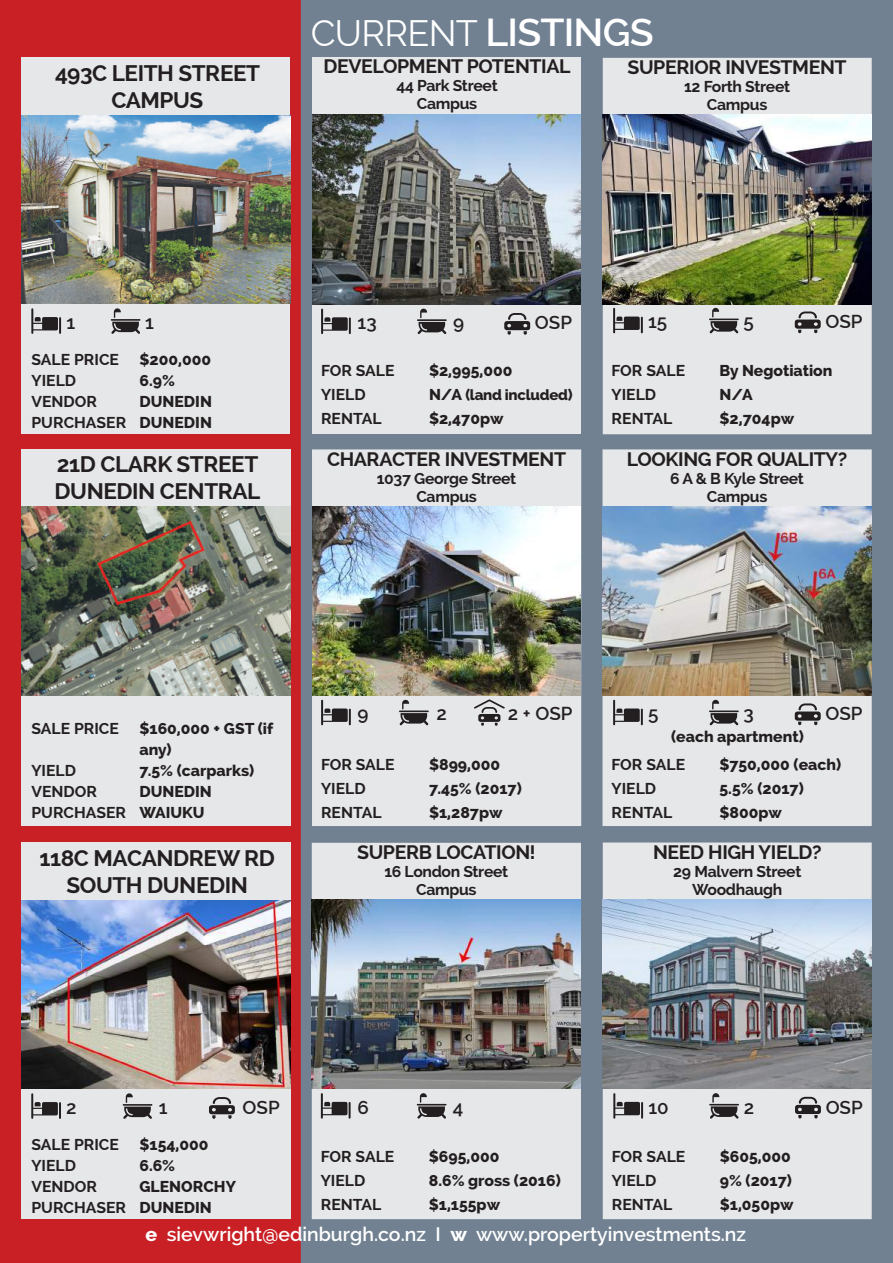
<style>
.page{position:relative;width:893px;height:1263px;background:#fff}
.page>*{position:absolute;margin:0;border:0;box-sizing:border-box;transform-origin:0 0}
.t1{font:600 39px "Raleway";letter-spacing:-.02em;color:#fff}
.t2{font:700 22.5px/27px "Raleway";letter-spacing:-.02em;color:#231f20;text-align:center}
.t3{font:700 19.5px "Raleway";letter-spacing:-.02em;color:#231f20}
.t4{font:600 19.5px "Raleway";color:#fff}
.t5{font:600 18.75px "Raleway";color:#231f20}
.t6{font:800 15.75px/21px "Raleway";color:#231f20}
.t7{font:700 15.75px/18px "Raleway";letter-spacing:-.015em;color:#231f20;text-align:center}
.t8{font:800 15px "Raleway";letter-spacing:-.02em;color:#231f20}
.s1{font-weight:400;font-size:36px}
.s2{font-weight:700}
.s3{font-size:15.75px}
.s4{font-weight:800}
</style>
<div class="page">
<div style="left:0;top:0;width:301px;height:1263px;background:#c92026"></div>
<div style="left:301px;top:0;width:592px;height:1263px;background:#718192"></div>
<div style="left:312px;top:57px;width:269px;height:377px;background:#e6e7e9"></div>
<img style="left:312px;top:115px;width:269px;height:189px">
<hr style="left:417px;top:319px;width:30px;height:2px;background:#231f20">
<svg style="left:418px;top:309px;width:28px;height:25px"></svg>
<svg style="left:321px;top:309px;width:30px;height:25px"></svg>
<svg style="left:504px;top:313px;width:26px;height:22px"></svg>
<div style="left:603px;top:58px;width:269px;height:376px;background:#e6e7e9"></div>
<img style="left:602px;top:115px;width:270px;height:189px">
<hr style="left:709px;top:319px;width:30px;height:1px;background:#231f20">
<svg style="left:710px;top:308px;width:28px;height:25px"></svg>
<svg style="left:613px;top:308px;width:30px;height:25px"></svg>
<svg style="left:769px;top:303px;width:52px;height:30px"></svg>
<div style="left:312px;top:449px;width:269px;height:377px;background:#e6e7e9"></div>
<img style="left:312px;top:507px;width:269px;height:188px">
<hr style="left:399px;top:710px;width:30px;height:2px;background:#231f20">
<svg style="left:400px;top:700px;width:28px;height:25px"></svg>
<svg style="left:321px;top:700px;width:30px;height:25px"></svg>
<svg style="left:474px;top:699px;width:31px;height:27px"></svg>
<div style="left:602px;top:449px;width:270px;height:377px;background:#e6e7e9;border:4px solid #e6e7e9"></div>
<img style="left:603px;top:507px;width:269px;height:188px">
<hr style="left:709px;top:710px;width:30px;height:2px;background:#231f20">
<svg style="left:710px;top:700px;width:28px;height:25px"></svg>
<svg style="left:613px;top:700px;width:30px;height:25px"></svg>
<svg style="left:795px;top:703px;width:26px;height:22px"></svg>
<div style="left:312px;top:843px;width:269px;height:376px;background:#e6e7e9"></div>
<img style="left:312px;top:900px;width:269px;height:189px">
<svg style="left:417px;top:1093px;width:29px;height:26px"></svg>
<svg style="left:321px;top:1093px;width:30px;height:26px"></svg>
<div style="left:603px;top:842px;width:269px;height:377px;background:#e6e7e9;border:2px solid #e6e7e9"></div>
<img style="left:603px;top:900px;width:269px;height:189px">
<hr style="left:709px;top:1104px;width:30px;height:1px;background:#231f20">
<svg style="left:710px;top:1093px;width:29px;height:26px"></svg>
<svg style="left:613px;top:1093px;width:30px;height:26px"></svg>
<svg style="left:795px;top:1097px;width:26px;height:21px"></svg>
<div style="left:21px;top:58px;width:269px;height:376px;background:#e6e7e9"></div>
<img style="left:21px;top:115px;width:269px;height:189px">
<svg style="left:111px;top:308px;width:29px;height:26px"></svg>
<svg style="left:31px;top:308px;width:30px;height:26px"></svg>
<div style="left:21px;top:449px;width:269px;height:377px;background:#e6e7e9"></div>
<img style="left:21px;top:507px;width:269px;height:188px">
<div style="left:21px;top:843px;width:269px;height:376px;background:#e6e7e9"></div>
<img style="left:21px;top:900px;width:269px;height:189px">
<svg style="left:123px;top:1093px;width:29px;height:26px"></svg>
<svg style="left:31px;top:1093px;width:30px;height:26px"></svg>
<svg style="left:209px;top:1097px;width:26px;height:22px"></svg>
<h2 class="t2" style="left:55px;top:59px;width:207px">493C LEITH STREET<br>CAMPUS</h2>
<h1 class="t1" style="left:311px;top:10px;width:344px"><span class="s1">CURRENT</span> LISTINGS</h1>
<p class="t3" style="left:323px;top:55px;width:249px">DEVELOPMENT POTENTIAL</p>
<p class="t7" style="left:396px;top:77px;width:103px">44 Park Street<br>Campus</p>
<p class="t3" style="left:627px;top:56px;width:221px">SUPERIOR INVESTMENT</p>
<p class="t7" style="left:684px;top:77px;width:107px">12 Forth Street<br>Campus</p>
<p class="t5" style="left:66px;top:312px;width:10px">1</p>
<p class="t5" style="left:145px;top:312px;width:10px">1</p>
<p class="t7" style="left:32px;top:350px;width:89px">SALE PRICE</p>
<p class="t6" style="left:140px;top:349px;width:73px">$200,000</p>
<p class="t7" style="left:32px;top:371px;width:46px">YIELD</p>
<p class="t6" style="left:140px;top:370px;width:37px">6.9%</p>
<p class="t7" style="left:32px;top:392px;width:67px">VENDOR</p>
<p class="t6" style="left:32px;top:391px;width:182px;text-align:right">DUNEDIN<br><span class="s2">PURCHASER</span> DUNEDIN</p>
<h2 class="t2" style="left:55px;top:451px;width:207px;text-align:left">21D CLARK STREET<br>DUNEDIN CENTRAL</h2>
<p class="t5" style="left:358px;top:312px;width:21px">13</p>
<p class="t5" style="left:453px;top:312px;width:13px">9</p>
<p class="t5" style="left:535px;top:312px;width:39px">OSP</p>
<p class="t7" style="left:321px;top:362px;width:75px">FOR SALE</p>
<p class="t6" style="left:429px;top:360px;width:85px">$2,995,000</p>
<p class="t7" style="left:321px;top:386px;width:46px">YIELD</p>
<p class="t8" style="left:429px;top:387px;width:145px"><span class="s3">N/A</span> (land included)</p>
<p class="t7" style="left:321px;top:410px;width:62px">RENTAL</p>
<p class="t6" style="left:429px;top:408px;width:76px">$2,470pw</p>
<p class="t3" style="left:327px;top:447px;width:241px">CHARACTER INVESTMENT</p>
<p class="t7" style="left:377px;top:469px;width:141px">1037 George Street<br>Campus</p>
<p class="t5" style="left:648px;top:311px;width:21px">15</p>
<p class="t5" style="left:744px;top:311px;width:12px">5</p>
<p class="t5" style="left:825px;top:311px;width:39px">OSP</p>
<p class="t7" style="left:611px;top:362px;width:75px">FOR SALE</p>
<p class="t6" style="left:719px;top:360px;width:114px">By Negotiation</p>
<p class="t7" style="left:611px;top:386px;width:46px">YIELD</p>
<p class="t6" style="left:719px;top:384px;width:35px">N/A</p>
<p class="t7" style="left:611px;top:410px;width:62px">RENTAL</p>
<p class="t6" style="left:719px;top:408px;width:76px">$2,704pw</p>
<p class="t3" style="left:627px;top:447px;width:222px">LOOKING FOR QUALITY?</p>
<p class="t7" style="left:670px;top:469px;width:135px">6 A &amp; B Kyle Street<br>Campus</p>
<p class="t7" style="left:31px;top:720px;width:89px">SALE PRICE</p>
<p class="t6" style="left:139px;top:718px;width:135px">$160,000 + GST (if any)</p>
<p class="t7" style="left:31px;top:762px;width:46px">YIELD</p>
<p class="t6" style="left:139px;top:760px;width:116px">7.5% (carparks)</p>
<p class="t7" style="left:31px;top:783px;width:67px">VENDOR</p>
<p class="t6" style="left:31px;top:781px;width:182px;text-indent:108px">DUNEDIN<br><span class="s2">PURCHASER</span> WAIUKU</p>
<h2 class="t2" style="left:40px;top:844px;width:237px">118C MACANDREW RD<br>SOUTH DUNEDIN</h2>
<p class="t5" style="left:358px;top:703px;width:13px">9</p>
<p class="t5" style="left:437px;top:703px;width:12px">2</p>
<p class="t5" style="left:508px;top:703px;width:66px">2 + OSP</p>
<p class="t7" style="left:321px;top:755px;width:75px">FOR SALE</p>
<p class="t6" style="left:429px;top:754px;width:73px">$899,000</p>
<p class="t7" style="left:321px;top:779px;width:46px">YIELD</p>
<p class="t6" style="left:429px;top:778px;width:94px">7.45% (2017)</p>
<p class="t7" style="left:321px;top:803px;width:62px">RENTAL</p>
<p class="t6" style="left:429px;top:802px;width:75px">$1,287pw</p>
<p class="t3" style="left:357px;top:841px;width:180px">SUPERB LOCATION!</p>
<p class="t7" style="left:384px;top:862px;width:125px">16 London Street<br>Campus</p>
<p class="t5" style="left:648px;top:703px;width:12px">5</p>
<p class="t5" style="left:744px;top:703px;width:12px">3</p>
<p class="t5" style="left:825px;top:703px;width:39px">OSP</p>
<p class="t6" style="left:671px;top:726px;width:134px">(each apartment)</p>
<p class="t7" style="left:611px;top:755px;width:75px">FOR SALE</p>
<p class="t6" style="left:719px;top:754px;width:123px">$750,000 (each)</p>
<p class="t7" style="left:611px;top:779px;width:46px">YIELD</p>
<p class="t6" style="left:719px;top:778px;width:86px">5.5% (2017)</p>
<p class="t7" style="left:611px;top:803px;width:62px">RENTAL</p>
<p class="t6" style="left:719px;top:802px;width:64px">$800pw</p>
<p class="t3" style="left:653px;top:841px;width:170px">NEED HIGH YIELD?</p>
<p class="t7" style="left:673px;top:862px;width:130px">29 Malvern Street<br>Woodhaugh</p>
<p class="t5" style="left:66px;top:1096px;width:12px">2</p>
<p class="t5" style="left:159px;top:1096px;width:10px">1</p>
<p class="t5" style="left:243px;top:1097px;width:39px">OSP</p>
<p class="t7" style="left:31px;top:1135px;width:89px">SALE PRICE</p>
<p class="t6" style="left:139px;top:1133px;width:71px">$154,000</p>
<p class="t7" style="left:31px;top:1156px;width:46px">YIELD</p>
<p class="t6" style="left:139px;top:1154px;width:37px">6.6%</p>
<p class="t7" style="left:31px;top:1177px;width:67px">VENDOR</p>
<p class="t6" style="left:31px;top:1175px;width:206px;text-indent:108px">GLENORCHY<br><span class="s2">PURCHASER</span> DUNEDIN</p>
<p class="t5" style="left:357px;top:1096px;width:13px">6</p>
<p class="t5" style="left:453px;top:1096px;width:12px">4</p>
<p class="t7" style="left:321px;top:1147px;width:75px">FOR SALE</p>
<p class="t6" style="left:429px;top:1146px;width:72px">$695,000</p>
<p class="t7" style="left:321px;top:1171px;width:46px">YIELD</p>
<p class="t6" style="left:429px;top:1170px;width:133px">8.6% gross (2016)</p>
<p class="t7" style="left:321px;top:1195px;width:62px">RENTAL</p>
<p class="t6" style="left:429px;top:1194px;width:73px">$1,155pw</p>
<p class="t5" style="left:648px;top:1096px;width:22px">10</p>
<p class="t5" style="left:744px;top:1096px;width:12px">2</p>
<p class="t5" style="left:826px;top:1096px;width:39px">OSP</p>
<p class="t7" style="left:612px;top:1147px;width:75px">FOR SALE</p>
<p class="t6" style="left:720px;top:1146px;width:73px">$605,000</p>
<p class="t7" style="left:612px;top:1171px;width:46px">YIELD</p>
<p class="t6" style="left:720px;top:1170px;width:74px">9% (2017)</p>
<p class="t7" style="left:612px;top:1195px;width:62px">RENTAL</p>
<p class="t6" style="left:720px;top:1194px;width:75px">$1,050pw</p>
<p class="t4" style="left:146px;top:1223px;width:602px"><span class="s4">e</span> sievwright@edinburgh.co.nz I <span class="s4">w</span> www.propertyinvestments.nz</p>
</div>
